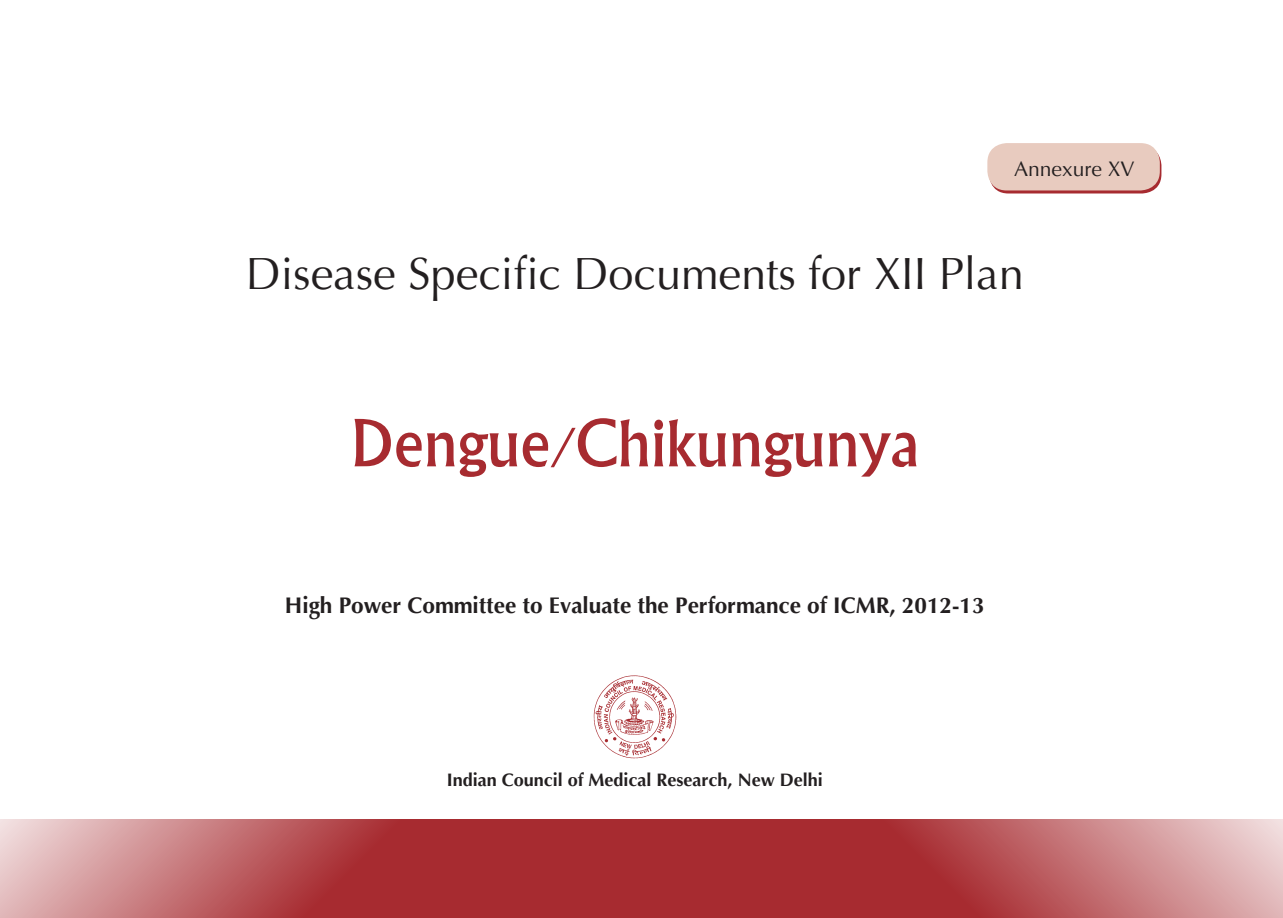
<style>
.page{position:relative;width:1283px;height:918px;background:#fff}
.page>*{position:absolute;margin:0;border:0;box-sizing:border-box;transform-origin:0 0}
.Chapter_Title{font:69px "Narkisim";color:#a72b30}
.Chapter_Title-2{font:45px "Optima";color:#231f20}
.t1{font:700 22.5px "Optima";color:#231f20}
.t2{font:21px "Optima";color:#231f20}
.Subheading_1{font:700 18px "Optima";color:#231f20}
</style>
<div class="page">
<svg style="left:0;top:819px;width:641px;height:99px"></svg>
<svg style="left:641px;top:819px;width:641px;height:99px"></svg>
<svg style="left:989px;top:146px;width:172px;height:48px"></svg>
<div style="left:987px;top:143px;width:172px;height:47px;background:#e8cbbf;border-radius:19px"></div>
<img style="left:593px;top:675px;width:83px;height:83px">
<p class="t2" style="left:1014px;top:156px;width:122px">Annexure XV</p>
<p class="Chapter_Title-2" style="left:246px;top:246px;width:779px">Disease Specific Documents for XII Plan</p>
<p class="Chapter_Title" style="left:350px;top:416px;width:570px">Dengue/Chikungunya</p>
<p class="t1" style="left:285px;top:591px;width:701px">High Power Committee to Evaluate the Performance of ICMR, 2012-13</p>
<p class="Subheading_1" style="left:447px;top:768px;width:377px">Indian Council of Medical Research, New Delhi</p>
</div>
